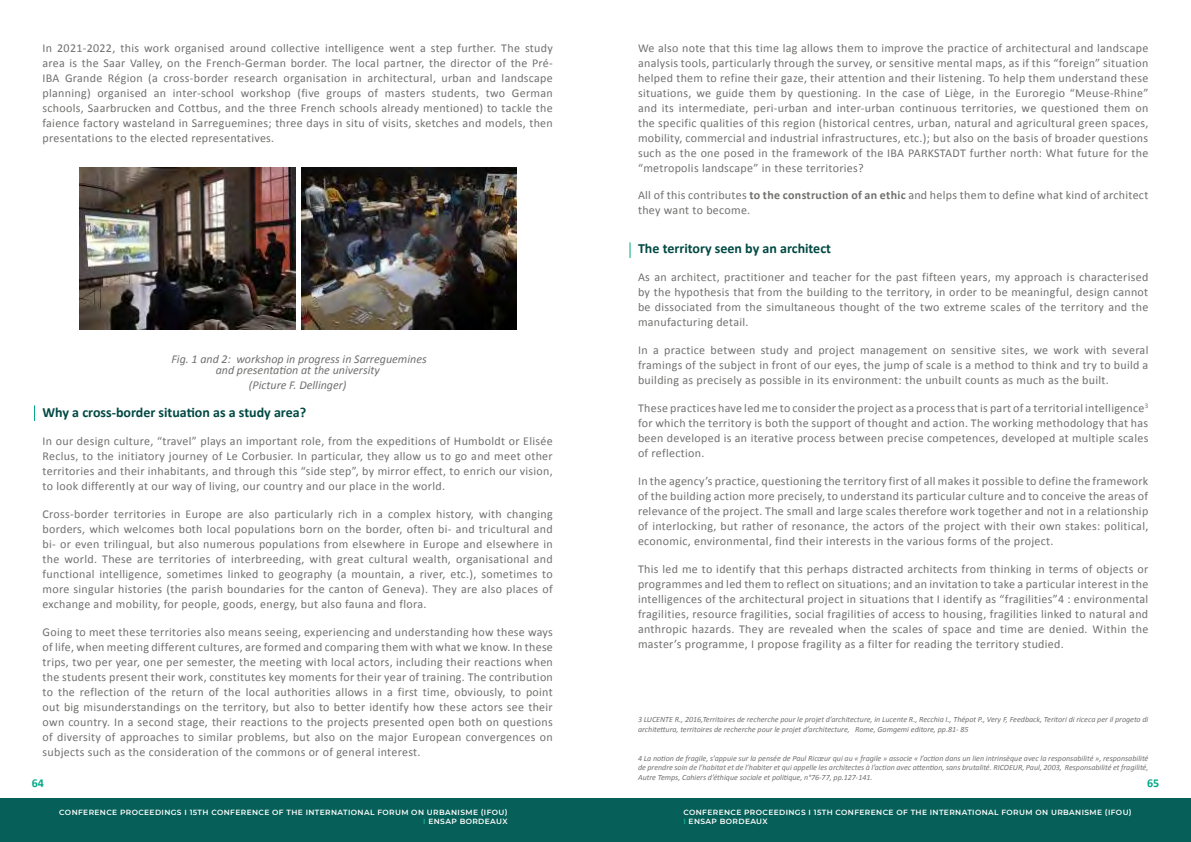
<style>
.page{position:relative;width:1191px;height:842px;background:#fff}
.page>*{position:absolute;margin:0;border:0;box-sizing:border-box;transform-origin:0 0}
.t1{font:700 14px "Calibri";color:#004943}
.t2{font:12px/15px "Calibri";letter-spacing:.025em;color:#70706f;text-align:justify}
.t3{font:italic 12px/11px "Calibri";color:#70706f;text-align:center}
.t4{font:700 12px "Calibri";color:#00a887}
.t5{font:italic 8px/9.6px "Calibri";color:#70706f}
.t6{font:600 7.5px/9px "Montserrat";letter-spacing:.05em;color:#fff}
.s1{font-weight:700}
.s2{color:#15b38f}
</style>
<div class="page">
<svg style="left:34px;top:405px;width:1px;height:16px"></svg>
<svg style="left:629px;top:242px;width:1px;height:16px"></svg>
<img style="left:301px;top:167px;width:215px;height:162px">
<img style="left:79px;top:167px;width:216px;height:162px">
<div style="left:0;top:799px;width:1191px;height:43px;background:#065f58"></div>
<p class="t2" style="left:638px;top:40px;width:512px">We also note that this time lag allows them to improve the practice of architectural and landscape analysis tools, particularly through the survey, or sensitive mental maps, as if this “foreign” situation helped them to refine their gaze, their attention and their listening. To help them understand these situations, we guide them by questioning. In the case of Liège, in the Euroregio “Meuse-Rhine” and its intermediate, peri-urban and inter-urban continuous territories, we questioned them on the specific qualities of this region (historical centres, urban, natural and agricultural green spaces, mobility, commercial and industrial infrastructures, etc.); but also on the basis of broader questions such as the one posed in the framework of the IBA PARKSTADT further north: What future for the “metropolis landscape” in these territories?</p>
<p class="t2" style="left:638px;top:188px;width:512px">All of this contributes <span class="s1">to the construction of an ethic</span> and helps them to define what kind of architect they want to become.</p>
<p class="t1" style="left:638px;top:239px;width:194px">The territory seen by an architect</p>
<p class="t2" style="left:638px;top:269px;width:512px">As an architect, practitioner and teacher for the past fifteen years, my approach is characterised by the hypothesis that from the building to the territory, in order to be meaningful, design cannot be dissociated from the simultaneous thought of the two extreme scales of the territory and the manufacturing detail.</p>
<p class="t2" style="left:638px;top:342px;width:512px">In a practice between study and project management on sensitive sites, we work with several framings of the subject in front of our eyes, the jump of scale is a method to think and try to build a building as precisely as possible in its environment: the unbuilt counts as much as the built.</p>
<p class="t2" style="left:638px;top:400px;width:512px">These practices have led me to consider the project as a process that is part of a territorial intelligence<sup>3 </sup>for which the territory is both the support of thought and action. The working methodology that has been developed is an iterative process between precise competences, developed at multiple scales of reflection.</p>
<p class="t2" style="left:638px;top:473px;width:512px">In the agency’s practice, questioning the territory first of all makes it possible to define the framework of the building action more precisely, to understand its particular culture and to conceive the areas of relevance of the project. The small and large scales therefore work together and not in a relationship of interlocking, but rather of resonance, the actors of the project with their own stakes: political, economic, environmental, find their interests in the various forms of the project.</p>
<p class="t2" style="left:638px;top:561px;width:512px">This led me to identify that this perhaps distracted architects from thinking in terms of objects or programmes and led them to reflect on situations; and an invitation to take a particular interest in the intelligences of the architectural project in situations that I identify as “fragilities”4 : environmental fragilities, resource fragilities, social fragilities of access to housing, fragilities linked to natural and anthropic hazards. They are revealed when the scales of space and time are denied. Within the master’s programme, I propose fragility as a filter for reading the territory studied.</p>
<p class="t2" style="left:43px;top:40px;width:512px">In 2021-2022, this work organised around collective intelligence went a step further. The study area is the Saar Valley, on the French-German border. The local partner, the director of the Pré-IBA Grande Région (a cross-border research organisation in architectural, urban and landscape planning) organised an inter-school workshop (five groups of masters students, two German schools, Saarbrucken and Cottbus, and the three French schools already mentioned) to tackle the faience factory wasteland in Sarreguemines; three days in situ of visits, sketches and models, then presentations to the elected representatives.</p>
<p class="t3" style="left:171px;top:353px;width:257px">Fig. 1 and 2: workshop in progress in Sarreguemines and presentation at the university</p>
<p class="t3" style="left:249px;top:379px;width:99px">(Picture F. Dellinger)</p>
<p class="t1" style="left:43px;top:403px;width:265px">Why a cross-border situation as a study area?</p>
<p class="t2" style="left:43px;top:433px;width:512px">In our design culture, “travel” plays an important role, from the expeditions of Humboldt or Elisée Reclus, to the initiatory journey of Le Corbusier. In particular, they allow us to go and meet other territories and their inhabitants, and through this “side step”, by mirror effect, to enrich our vision, to look differently at our way of living, our country and our place in the world.</p>
<p class="t2" style="left:43px;top:506px;width:512px">Cross-border territories in Europe are also particularly rich in a complex history, with changing borders, which welcomes both local populations born on the border, often bi- and tricultural and bi- or even trilingual, but also numerous populations from elsewhere in Europe and elsewhere in the world. These are territories of interbreeding, with great cultural wealth, organisational and functional intelligence, sometimes linked to geography (a mountain, a river, etc.), sometimes to more singular histories (the parish boundaries for the canton of Geneva). They are also places of exchange and mobility, for people, goods, energy, but also fauna and flora.</p>
<p class="t2" style="left:43px;top:624px;width:512px">Going to meet these territories also means seeing, experiencing and understanding how these ways of life, when meeting different cultures, are formed and comparing them with what we know. In these trips, two per year, one per semester, the meeting with local actors, including their reactions when the students present their work, constitutes key moments for their year of training. The contribution to the reflection of the return of the local authorities allows in a first time, obviously, to point out big misunderstandings on the territory, but also to better identify how these actors see their own country. In a second stage, their reactions to the projects presented open both on questions of diversity of approaches to similar problems, but also on the major European convergences on subjects such as the consideration of the commons or of general interest.</p>
<p class="t5" style="left:638px;top:714px;width:512px">3 LUCENTE R., 2016,Territoires de recherche pour le projet d’architecture, in Lucente R., Recchia I., Thépot P., Very F, Feedback, Teritori di riceca per il progeto di architettura, territoires de recherche pour le projet d’architecture, Rome, Gamgemi editore, pp.81- 85</p>
<p class="t5" style="left:638px;top:753px;width:512px;text-align:justify">4 La notion de fragile, s’appuie sur la pensée de Paul Ricœur qui au « fragile » associe « l’action dans un lien intrinsèque avec la responsabilité », responsabilité de prendre soin de l’habitat et de l’habiter et qui appelle les architectes à l’action avec attention, sans brutalité. RICOEUR, Paul, 2003, Responsabilité et fragilité, Autre Temps, Cahiers d’éthique sociale et politique, n°76-77, pp.127-141.</p>
<p class="t4" style="left:32px;top:775px;width:14px">64</p>
<p class="t4" style="left:1147px;top:775px;width:14px">65</p>
<p class="t6" style="left:59px;top:807px;width:450px;text-align:right">CONFERENCE PROCEEDINGS I 15TH CONFERENCE OF THE INTERNATIONAL FORUM ON URBANISME (IFOU)<br><span class="s2">I</span> ENSAP BORDEAUX</p>
<p class="t6" style="left:683px;top:807px;width:450px">CONFERENCE PROCEEDINGS I 15TH CONFERENCE OF THE INTERNATIONAL FORUM ON URBANISME (IFOU)<br><span class="s2">I</span> ENSAP BORDEAUX</p>
</div>
